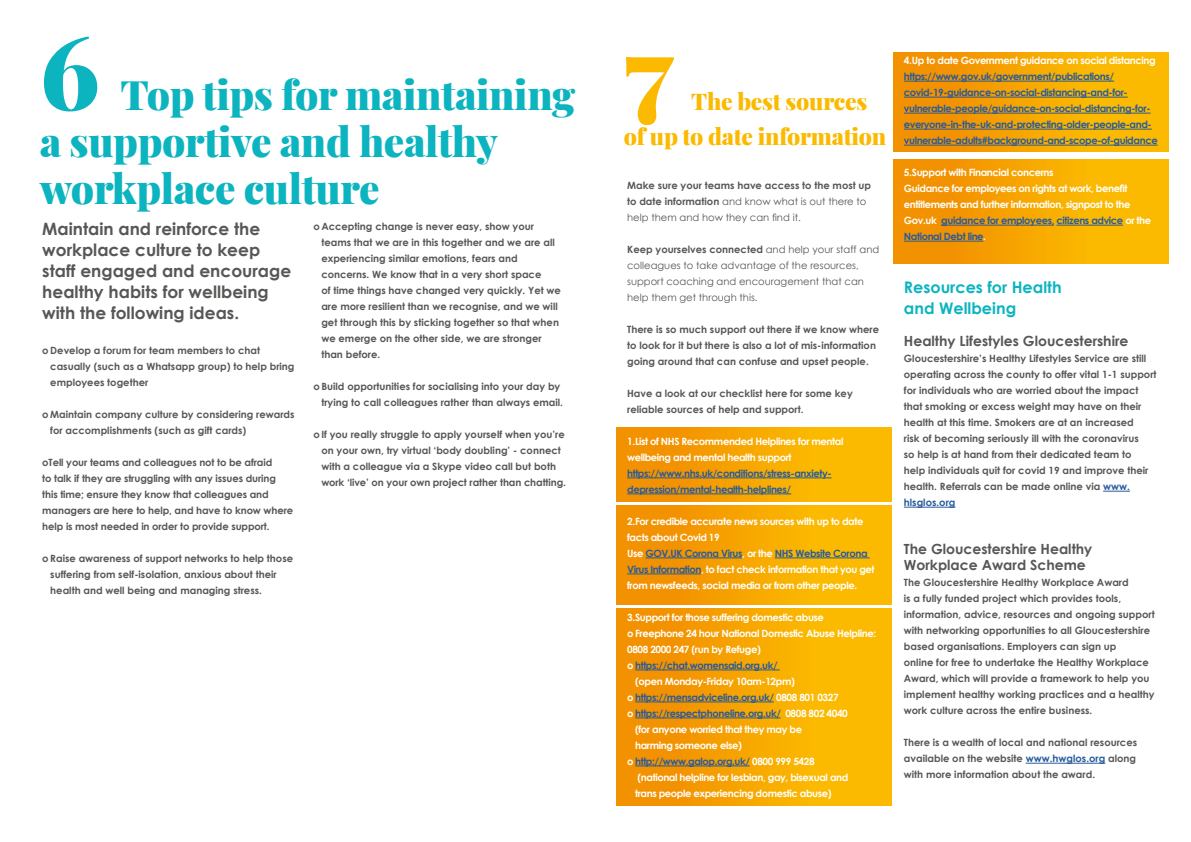
<style>
.page{position:relative;width:1191px;height:842px;background:#fff}
.page>*{position:absolute;margin:0;border:0;box-sizing:border-box;transform-origin:0 0}
.t1{font:900 101.7px "Playfair Display";color:#0cb4c0}
.t2{font:900 101.7px "Playfair Display";color:#fbba00}
.t3{font:900 40.7px/46.8px "Playfair Display";letter-spacing:-.01em;color:#0cb4c0}
.t4{font:900 23px/35px "Playfair Display";letter-spacing:-.01em;color:#fbba00}
.t5{font:700 17px/21px "Century Gothic";color:#575756}
.t6{font:700 16px/21px "Century Gothic";color:#0cb4c0}
.t7{font:700 14px/16px "Century Gothic";color:#575756}
.t8{font:700 10px/16px "Century Gothic";color:#575756}
.t9{font:700 10px/16px "Century Gothic";letter-spacing:-.04em;color:#fff}
.t10{font:700 10px/16px "Century Gothic";letter-spacing:-.04em;color:#275b9b}
.t11{font:10px/16px "Century Gothic";color:#575756}
.s1{font-weight:400}
.s2{font-weight:700}
.s3{color:#275b9b}
.s4{color:#fff}
</style>
<div class="page">
<svg style="left:616px;top:428px;width:275px;height:73px;background:#f5a601"></svg>
<div style="left:616px;top:505px;width:275px;height:99px;background:linear-gradient(to right,#f28c00,#fdc300)"></div>
<div style="left:616px;top:608px;width:275px;height:197px;background:linear-gradient(to right,#ee8a03,#fdc300)"></div>
<div style="left:893px;top:53px;width:275px;height:99px;background:linear-gradient(to right,#f28c00,#fdc300)"></div>
<div style="left:893px;top:160px;width:275px;height:104px;background:linear-gradient(to right,#f08b02,#fcc200)"></div>
<hr style="left:627px;top:477px;width:204px;height:1px;background:#275b9b">
<hr style="left:627px;top:493px;width:164px;height:1px;background:#275b9b">
<hr style="left:645px;top:557px;width:97px;height:1px;background:#275b9b">
<hr style="left:775px;top:557px;width:94px;height:1px;background:#275b9b">
<hr style="left:627px;top:573px;width:74px;height:1px;background:#275b9b">
<hr style="left:635px;top:669px;width:145px;height:1px;background:#275b9b">
<hr style="left:635px;top:701px;width:139px;height:1px;background:#275b9b">
<hr style="left:635px;top:717px;width:145px;height:1px;background:#275b9b">
<hr style="left:635px;top:765px;width:115px;height:1px;background:#275b9b">
<hr style="left:904px;top:81px;width:210px;height:1px;background:#275b9b">
<hr style="left:904px;top:97px;width:223px;height:1px;background:#275b9b">
<hr style="left:904px;top:113px;width:246px;height:1px;background:#275b9b">
<hr style="left:904px;top:129px;width:247px;height:1px;background:#275b9b">
<hr style="left:904px;top:145px;width:253px;height:1px;background:#275b9b">
<hr style="left:941px;top:225px;width:113px;height:1px;background:#275b9b">
<hr style="left:1056px;top:225px;width:67px;height:1px;background:#275b9b">
<hr style="left:904px;top:241px;width:79px;height:1px;background:#275b9b">
<svg style="left:1103px;top:491px;width:27px;height:1px"></svg>
<hr style="left:904px;top:507px;width:51px;height:1px;background:#275b9b">
<hr style="left:1025px;top:763px;width:80px;height:1px;background:#275b9b">
<h1 class="t1" style="left:40px;top:-9px;width:62px">6</h1>
<h2 class="t3" style="left:40px;top:68px;width:537px;text-indent:81px">Top tips for maintaining a supportive and healthy workplace culture</h2>
<h3 class="t5" style="left:42px;top:218px;width:250px">Maintain and reinforce the workplace culture to keep staff engaged and encourage healthy habits for wellbeing with the following ideas.</h3>
<p class="t8" style="left:50px;top:342px;width:246px;text-indent:-8px">o Develop a forum for team members to chat casually (such as a Whatsapp group) to help bring employees together</p>
<p class="t8" style="left:50px;top:406px;width:246px;text-indent:-8px">o Maintain company culture by considering rewards for accomplishments (such as gift cards)</p>
<p class="t8" style="left:42px;top:454px;width:252px">oTell your teams and colleagues not to be afraid<br>to talk if they are struggling with any issues during this time; ensure they know that colleagues and managers are here to help, and have to know where help is most needed in order to provide support.</p>
<p class="t8" style="left:50px;top:550px;width:244px;text-indent:-8px">o Raise awareness of support networks to help those suffering from self-isolation, anxious about their health and well being and managing stress.</p>
<p class="t8" style="left:321px;top:218px;width:241px;text-indent:-8px">o Accepting change is never easy, show your teams that we are in this together and we are all experiencing similar emotions, fears and concerns. We know that in a very short space<br>of time things have changed very quickly. Yet we are more resilient than we recognise, and we will get through this by sticking together so that when we emerge on the other side, we are stronger than before.</p>
<p class="t8" style="left:313px;top:378px;width:251px;text-align:right">o Build opportunities for socialising into your day by trying to call colleagues rather than always email.</p>
<p class="t8" style="left:321px;top:426px;width:246px;text-indent:-8px">o If you really struggle to apply yourself when you’re on your own, try virtual ‘body doubling’ - connect with a colleague via a Skype video call but both work ‘live’ on your own project rather than chatting.</p>
<h1 class="t2" style="left:624px;top:-9px;width:51px">7</h1>
<h3 class="t4" style="left:624px;top:82px;width:264px;text-indent:67px">The best sources of up to date information</h3>
<p class="t8" style="left:627px;top:177px;width:246px">Make sure your teams have access to the most up to date information <span class="s1">and know what is out there to help them and how they can find it.</span></p>
<p class="t11" style="left:627px;top:241px;width:254px"><span class="s2">Keep yourselves connected</span> and help your staff and colleagues to take advantage of the resources, support coaching and encouragement that can help them get through this.</p>
<p class="t8" style="left:627px;top:321px;width:253px">There is so much support out there if we know where to look for it but there is also a lot of mis-information going around that can confuse and upset people.</p>
<p class="t8" style="left:627px;top:385px;width:227px">Have a look at our checklist here for some key reliable sources of help and support.</p>
<p class="t9" style="left:627px;top:433px;width:218px">1.List of NHS Recommended Helplines for mental wellbeing and mental health support</p>
<p class="t10" style="left:627px;top:465px;width:206px">https://www.nhs.uk/conditions/stress-anxiety&shy;depression/mental-health-helplines/</p>
<p class="t9" style="left:627px;top:513px;width:249px">2.For credible accurate news sources with up to date facts about Covid 19<br>Use <span class="s3">GOV.UK Corona Virus</span>, or the <span class="s3">NHS Website Corona Virus Information</span>, to fact check information that you get from newsfeeds, social media or from other people.</p>
<p class="t9" style="left:627px;top:609px;width:198px">3.Support for those suffering domestic abuse</p>
<p class="t9" style="left:627px;top:625px;width:250px">o Freephone 24 hour National Domestic Abuse Helpline:</p>
<p class="t9" style="left:627px;top:641px;width:135px">0808 2000 247 (run by Refuge)</p>
<p class="t10" style="left:627px;top:657px;width:152px"><span class="s4">o</span> https://chat.womensaid.org.uk/</p>
<p class="t9" style="left:635px;top:673px;width:161px">(open Monday-Friday 10am-12pm)</p>
<p class="t10" style="left:627px;top:689px;width:213px"><span class="s4">o</span> https://mensadviceline.org.uk/ <span class="s4">0808 801 0327</span></p>
<p class="t10" style="left:627px;top:705px;width:222px"><span class="s4">o</span> https://respectphoneline.org.uk/ <span class="s4">0808 802 4040</span></p>
<p class="t9" style="left:635px;top:721px;width:168px">(for anyone worried that they may be</p>
<p class="t9" style="left:635px;top:737px;width:108px">harming someone else)</p>
<p class="t10" style="left:627px;top:753px;width:189px"><span class="s4">o</span> http://www.galop.org.uk/ <span class="s4">0800 999 5428</span></p>
<p class="t9" style="left:637px;top:769px;width:212px">(national helpline for lesbian, gay, bisexual and</p>
<p class="t9" style="left:635px;top:785px;width:198px">trans people experiencing domestic abuse)</p>
<p class="t9" style="left:904px;top:52px;width:253px">4.Up to date Government guidance on social distancing</p>
<p class="t10" style="left:904px;top:68px;width:255px">https://www.gov.uk/government/publications/ covid-19-guidance-on-social-distancing-and-for&shy;vulnerable-people/guidance-on-social-distancing-for&shy;everyone-in-the-uk-and-protecting-older-people-and&shy;vulnerable-adults#background-and-scope-of-guidance</p>
<p class="t9" style="left:904px;top:164px;width:249px">5.Support with Financial concerns<br>Guidance for employees on rights at work, benefit entitlements and further information, signpost to the Gov.uk <span class="s3">guidance for employees, citizens advice</span> or the <span class="s3">National Debt line</span>.</p>
<h3 class="t6" style="left:904px;top:277px;width:159px">Resources for Health and Wellbeing</h3>
<h3 class="t7" style="left:904px;top:333px;width:226px">Healthy Lifestyles Gloucestershire</h3>
<p class="t8" style="left:904px;top:350px;width:254px">Gloucestershire’s Healthy Lifestyles Service are still operating across the county to offer vital 1-1 support for individuals who are worried about the impact that smoking or excess weight may have on their health at this time. Smokers are at an increased<br>risk of becoming seriously ill with the coronavirus<br>so help is at hand from their dedicated team to<br>help individuals quit for covid 19 and improve their health. Referrals can be made online via <span class="s3">www. hlsglos.org</span></p>
<h3 class="t7" style="left:904px;top:541px;width:190px">The Gloucestershire Healthy<br>Workplace Award Scheme</h3>
<p class="t8" style="left:904px;top:574px;width:252px">The Gloucestershire Healthy Workplace Award<br>is a fully funded project which provides tools, information, advice, resources and ongoing support with networking opportunities to all Gloucestershire based organisations. Employers can sign up<br>online for free to undertake the Healthy Workplace Award, which will provide a framework to help you implement healthy working practices and a healthy work culture across the entire business.</p>
<p class="t8" style="left:904px;top:734px;width:235px;text-align:justify">There is a wealth of local and national resources available on the website <span class="s3">www.hwglos.org</span> along with more information about the award.</p>
</div>
